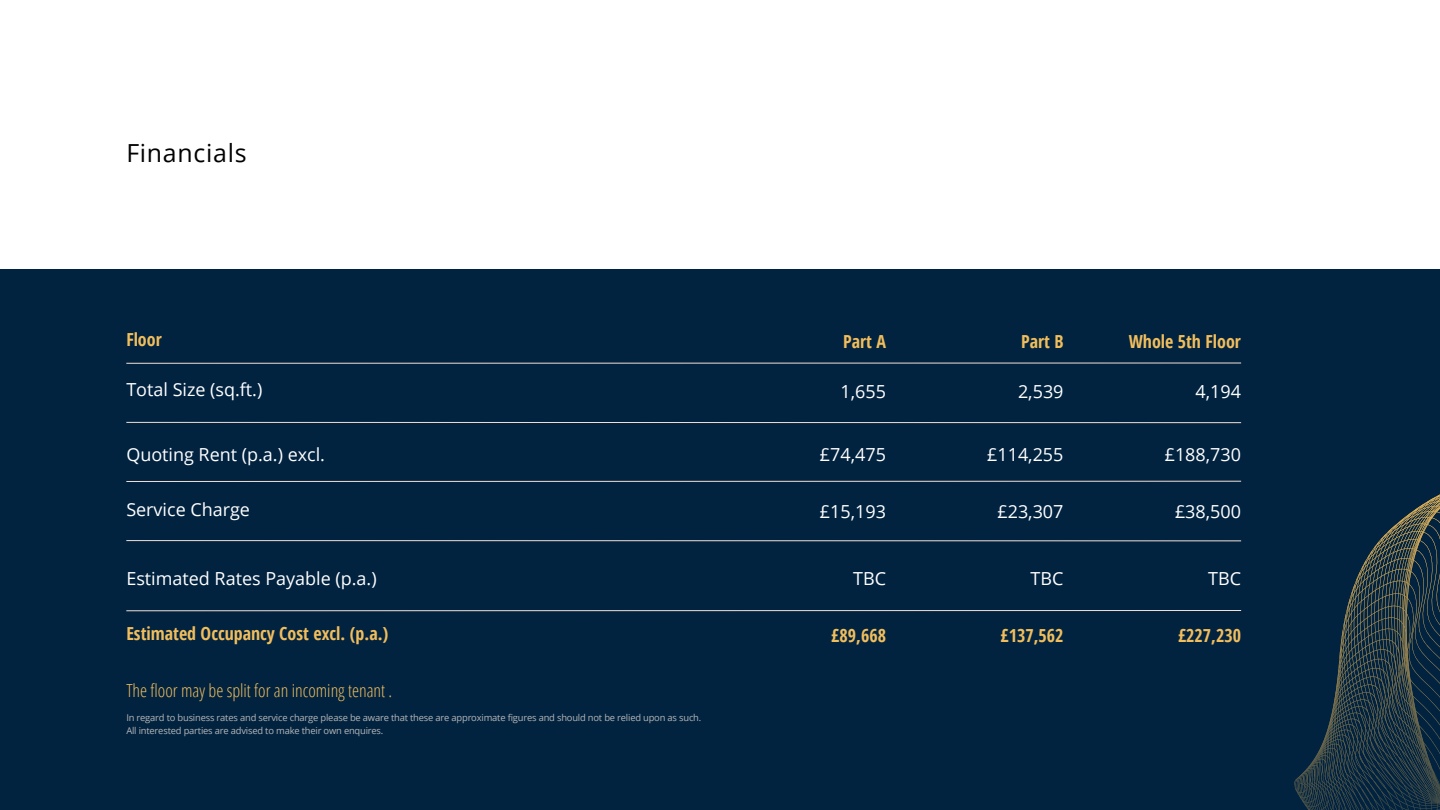
<style>
.page{position:relative;width:1440px;height:810px;background:#fff}
.page>*{position:absolute;margin:0;border:0;box-sizing:border-box;transform-origin:0 0}
.t1{font:24.9px "Open Sans";letter-spacing:.03em;color:#000}
.t2{font:18px "Open Sans";color:#fff}
.t3{font:700 18px "Open Sans Condensed";color:#f2be5c}
.t4{font:300 18px "Open Sans Condensed";color:#f2be5c}
.t5{font:9.38px/12.9px "Open Sans";letter-spacing:-.02em;color:#b6b6b6}
</style>
<div class="page">
<div style="left:0;top:269px;width:1440px;height:541px;background:#012340"></div>
<svg style="left:1294px;top:494px;width:146px;height:316px"></svg>
<svg style="left:126px;top:362px;width:1116px;height:2px;background:#78818a"></svg>
<svg style="left:126px;top:422px;width:1116px;height:1px"></svg>
<svg style="left:126px;top:481px;width:1116px;height:1px"></svg>
<svg style="left:126px;top:540px;width:1116px;height:1px"></svg>
<svg style="left:126px;top:610px;width:1116px;height:1px"></svg>
<h1 class="t1" style="left:126px;top:135px;width:122px">Financials</h1>
<h2 class="t3" style="left:126px;top:326px;width:37px">Floor</h2>
<h2 class="t2" style="left:126px;top:377px;width:138px">Total Size (sq.ft.)</h2>
<h2 class="t2" style="left:126px;top:442px;width:200px">Quoting Rent (p.a.) excl.</h2>
<h2 class="t2" style="left:126px;top:497px;width:125px">Service Charge</h2>
<h2 class="t2" style="left:126px;top:566px;width:252px">Estimated Rates Payable (p.a.)</h2>
<h2 class="t3" style="left:126px;top:621px;width:264px">Estimated Occupancy Cost excl. (p.a.)</h2>
<h2 class="t4" style="left:126px;top:678px;width:267px">The floor may be split for an incoming tenant .</h2>
<p class="t5" style="left:126px;top:710px;width:577px">In regard to business rates and service charge please be aware that these are approximate figures and should not be relied upon as such.<br>All interested parties are advised to make their own enquires.</p>
<h2 class="t3" style="left:843px;top:329px;width:44px">Part A</h2>
<h2 class="t3" style="left:1021px;top:329px;width:44px">Part B</h2>
<h2 class="t3" style="left:1129px;top:329px;width:114px">Whole 5th Floor</h2>
<h2 class="t2" style="left:841px;top:379px;width:47px">1,655</h2>
<h2 class="t2" style="left:1018px;top:379px;width:47px">2,539</h2>
<h2 class="t2" style="left:1196px;top:379px;width:47px">4,194</h2>
<h2 class="t2" style="left:820px;top:442px;width:68px">£74,475</h2>
<h2 class="t2" style="left:987px;top:442px;width:78px">£114,255</h2>
<h2 class="t2" style="left:1165px;top:442px;width:78px">£188,730</h2>
<h2 class="t2" style="left:820px;top:499px;width:68px">£15,193</h2>
<h2 class="t2" style="left:998px;top:499px;width:68px">£23,307</h2>
<h2 class="t2" style="left:1175px;top:499px;width:68px">£38,500</h2>
<h2 class="t2" style="left:853px;top:566px;width:34px">TBC</h2>
<h2 class="t2" style="left:1031px;top:566px;width:34px">TBC</h2>
<h2 class="t2" style="left:1208px;top:566px;width:34px">TBC</h2>
<h2 class="t3" style="left:831px;top:623px;width:56px">£89,668</h2>
<h2 class="t3" style="left:1000px;top:623px;width:65px">£137,562</h2>
<h2 class="t3" style="left:1178px;top:623px;width:65px">£227,230</h2>
</div>
